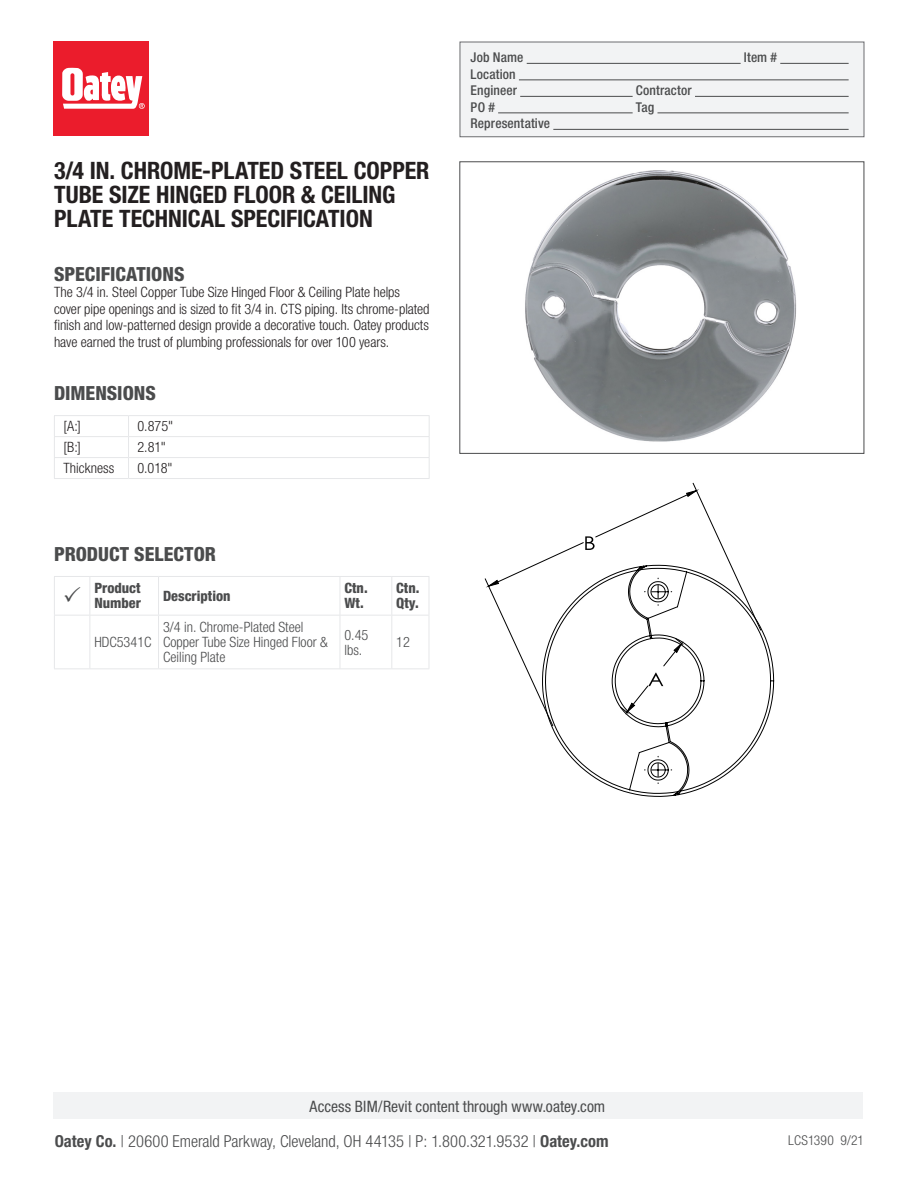
<style>
.page{position:relative;width:918px;height:1188px;background:#fff}
.page>*{position:absolute;margin:0;border:0;box-sizing:border-box;transform-origin:0 0}
.t1{font:700 condensed 24px/24px "Helvetica Neue LT Std";letter-spacing:-.005em;color:#231f20}
.Subheads{font:800 condensed 19.5px "Helvetica Neue LT Std";color:#4b4c4d}
.t2{font:300 condensed 16.5px "Helvetica Neue LT Std";color:#4b4c4d}
.t3{font:condensed 15.75px "Helvetica Neue LT Std";color:#4b4c4d}
.Copy{font:300 condensed 14.25px/16.5px "Helvetica Neue LT Std";letter-spacing:-.005em;color:#231f20}
.Table_Grid{font:300 condensed 14.25px/15px "Helvetica Neue LT Std";color:#4b4c4d}
.Table_Grid-2{font:800 condensed 14.25px/15px "Helvetica Neue LT Std";color:#4b4c4d}
.t4{font:500 condensed 13.5px "Helvetica Neue LT Std";letter-spacing:.01em;color:#4b4c4d}
.t5{font:300 condensed 13.5px "Helvetica Neue LT Std";letter-spacing:.005em;color:#4b4c4d}
.s1{font-weight:700}
</style>
<div class="page">
<div style="left:460px;top:42px;width:404px;height:95px;background:#f2f3f4;border:1px solid #6c6d70"></div>
<hr style="left:527px;top:63px;width:214px;height:1px;background:#4b4c4d">
<hr style="left:780px;top:63px;width:69px;height:1px;background:#4b4c4d">
<hr style="left:519px;top:80px;width:330px;height:1px;background:#4b4c4d">
<hr style="left:520px;top:96px;width:113px;height:1px;background:#4b4c4d">
<hr style="left:695px;top:96px;width:154px;height:1px;background:#4b4c4d">
<hr style="left:498px;top:113px;width:135px;height:1px;background:#4b4c4d">
<hr style="left:657px;top:113px;width:192px;height:1px;background:#4b4c4d">
<hr style="left:553px;top:129px;width:296px;height:1px;background:#4b4c4d">
<hr style="left:54px;top:415px;width:75px;height:1px;background:#e6e7e9">
<hr style="left:129px;top:415px;width:301px;height:1px;background:#e6e7e9">
<svg style="left:54px;top:416px;width:376px;height:62px"></svg>
<hr style="left:54px;top:478px;width:75px;height:1px;background:#e6e7e9">
<hr style="left:129px;top:478px;width:301px;height:1px;background:#e6e7e9">
<hr style="left:429px;top:577px;width:1px;height:38px;background:#e6e7e9">
<hr style="left:429px;top:616px;width:1px;height:52px;background:#e6e7e9">
<div style="left:53px;top:1092px;width:810px;height:27px;background:#f2f3f4"></div>
<div style="left:53px;top:42px;width:96px;height:94px;background:#eb1c2c"></div>
<svg style="left:62px;top:68px;width:83px;height:41px"></svg>
<img style="left:525px;top:170px;width:271px;height:272px">
<svg style="left:489px;top:491px;width:207px;height:213px"></svg>
<svg style="left:542px;top:565px;width:232px;height:232px"></svg>
<svg style="left:54px;top:576px;width:375px;height:93px"></svg>
<p class="t1" style="left:54px;top:158px;width:377px">3/4 IN. CHROME-PLATED STEEL COPPER<br>TUBE SIZE HINGED FLOOR &amp; CEILING<br>PLATE TECHNICAL SPECIFICATION</p>
<p class="Subheads" style="left:54px;top:262px;width:132px">SPECIFICATIONS</p>
<p class="Copy" style="left:54px;top:284px;width:377px">The 3/4 in. Steel Copper Tube Size Hinged Floor &amp; Ceiling Plate helps cover pipe openings and is sized to fit 3/4 in. CTS piping. Its chrome-plated finish and low-patterned design provide a decorative touch. Oatey products have earned the trust of plumbing professionals for over 100 years.</p>
<p class="Subheads" style="left:54px;top:381px;width:103px">DIMENSIONS</p>
<p class="Copy" style="left:63px;top:418px;width:19px">[A:]</p>
<p class="Copy" style="left:138px;top:418px;width:37px">0.875"</p>
<p class="Copy" style="left:63px;top:439px;width:19px">[B:]</p>
<p class="Copy" style="left:138px;top:439px;width:30px">2.81"</p>
<p class="Copy" style="left:63px;top:460px;width:53px">Thickness</p>
<p class="Copy" style="left:138px;top:460px;width:37px">0.018"</p>
<p class="Subheads" style="left:54px;top:542px;width:164px">PRODUCT SELECTOR</p>
<p class="Table_Grid-2" style="left:94px;top:581px;width:48px">Product<br>Number</p>
<p class="Table_Grid-2" style="left:163px;top:588px;width:69px">Description</p>
<p class="Table_Grid-2" style="left:344px;top:581px;width:25px">Ctn.<br>Wt.</p>
<p class="Table_Grid-2" style="left:396px;top:581px;width:25px">Ctn.<br>Qty.</p>
<p class="Table_Grid" style="left:94px;top:634px;width:59px">HDC5341C</p>
<p class="Table_Grid" style="left:163px;top:619px;width:166px">3/4 in. Chrome-Plated Steel<br>Copper Tube Size Hinged Floor &amp;<br>Ceiling Plate</p>
<p class="Table_Grid" style="left:344px;top:627px;width:25px">0.45 lbs.</p>
<p class="Table_Grid" style="left:396px;top:634px;width:15px">12</p>
<p class="t4" style="left:471px;top:49px;width:54px">Job Name</p>
<p class="t4" style="left:744px;top:49px;width:35px">Item #</p>
<p class="t4" style="left:471px;top:66px;width:47px">Location</p>
<p class="t4" style="left:471px;top:82px;width:48px">Engineer</p>
<p class="t4" style="left:636px;top:82px;width:57px">Contractor</p>
<p class="t4" style="left:471px;top:99px;width:26px">PO #</p>
<p class="t4" style="left:636px;top:99px;width:20px">Tag</p>
<p class="t4" style="left:471px;top:115px;width:81px">Representative</p>
<p class="t3" style="left:310px;top:1097px;width:297px">Access BIM/Revit content through www.oatey.com</p>
<p class="t2" style="left:55px;top:1131px;width:555px"><span class="s1">Oatey Co.</span> | 20600 Emerald Parkway, Cleveland, OH 44135 | P: 1.800.321.9532 | <span class="s1">Oatey.com</span></p>
<p class="t5" style="left:788px;top:1132px;width:77px">LCS1390 9/21</p>
</div>
